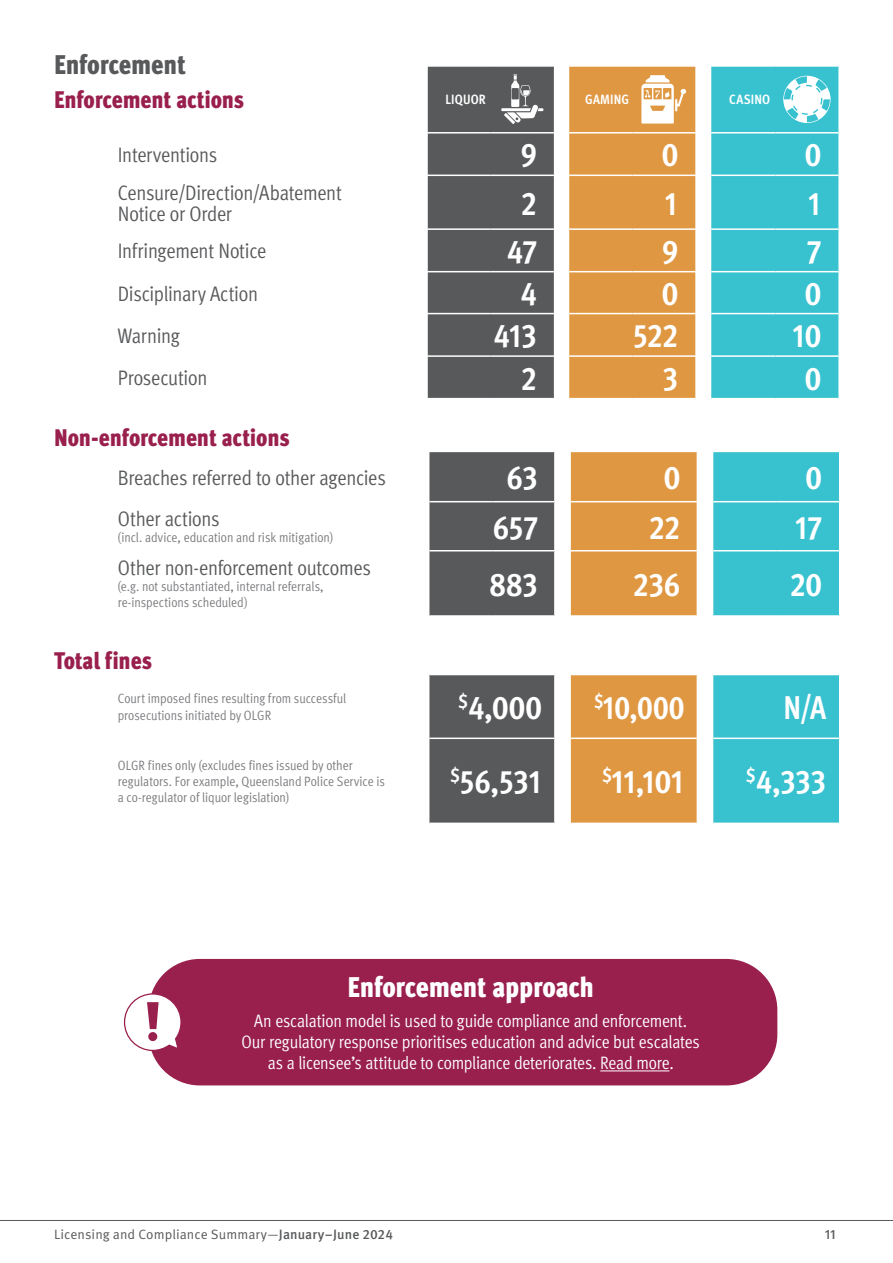
<style>
.page{position:relative;width:893px;height:1263px;background:#fff}
.page>*{position:absolute;margin:0;border:0;box-sizing:border-box;transform-origin:0 0}
.t1{font:700 condensed 33px "Meta Pro";letter-spacing:-.02em;color:#fff}
.t2{font:700 condensed 33px "Meta Pro";letter-spacing:-.02em;color:#fff;scale:.95 1}
.t3{font:900 condensed 28.5px "Meta Pro";letter-spacing:-.01em;color:#fff}
.t4{font:900 condensed 27px "Meta Pro";letter-spacing:-.01em;color:#58595b}
.t5{font:900 condensed 24px "Meta Pro";letter-spacing:-.01em;color:#991f4d}
.t6{font:21px/21px "Meta Pro Cond Norm";letter-spacing:-.015em;color:#58595b}
.t7{font:18px/21px "Meta Pro Cond Norm";letter-spacing:-.015em;color:#fff;text-align:center}
.t8{font:13.5px/16.2px "Meta Pro Cond Norm";color:#797a7d}
.t9{font:13.5px "Meta Pro Norm";letter-spacing:.005em;color:#58595b}
.t10{font:700 condensed 13.5px "Meta Pro";letter-spacing:.01em;color:#fff}
.t11{font:500 13.5px "Meta Pro";color:#58595b}
.s1{font-family:"Meta Pro";font-weight:500}
</style>
<div class="page">
<svg style="left:428px;top:66px;width:410px;height:333px;background:#8b9e89"></svg>
<svg style="left:429px;top:452px;width:410px;height:164px;background:#879a85"></svg>
<hr style="left:571px;top:501px;width:63px;height:1px;background:#fff">
<hr style="left:634px;top:501px;width:63px;height:1px;background:#fff">
<hr style="left:713px;top:501px;width:63px;height:1px;background:#fff">
<hr style="left:776px;top:501px;width:63px;height:1px;background:#fff">
<hr style="left:571px;top:550px;width:63px;height:1px;background:#fff">
<hr style="left:634px;top:550px;width:63px;height:1px;background:#fff">
<hr style="left:713px;top:550px;width:63px;height:1px;background:#fff">
<hr style="left:776px;top:550px;width:63px;height:1px;background:#fff">
<hr style="left:571px;top:615px;width:63px;height:2px;background:#fff">
<hr style="left:634px;top:615px;width:63px;height:2px;background:#fff">
<hr style="left:713px;top:615px;width:63px;height:2px;background:#fff">
<hr style="left:776px;top:615px;width:63px;height:2px;background:#fff">
<svg style="left:429px;top:675px;width:410px;height:149px;background:#869a85"></svg>
<hr style="left:571px;top:737px;width:126px;height:2px;background:#fff">
<hr style="left:713px;top:737px;width:126px;height:2px;background:#fff">
<hr style="left:571px;top:823px;width:126px;height:1px;background:#fff">
<hr style="left:713px;top:823px;width:126px;height:1px;background:#fff">
<div style="left:149px;top:959px;width:628px;height:126px;background:#991f4d;border-radius:51px"></div>
<hr style="left:600px;top:1070px;width:69px;height:1px;background:#fff">
<svg style="left:123px;top:993px;width:58px;height:59px"></svg>
<div style="left:148px;top:1032px;width:9px;height:9px;background:#991f4d;border-radius:50%"></div>
<hr style="left:0;top:1220px;width:893px;height:1px;background:#58595b">
<h3 class="t4" style="left:54px;top:44px;width:133px">Enforcement</h3>
<h3 class="t5" style="left:54px;top:81px;width:192px">Enforcement actions</h3>
<p class="t10" style="left:446px;top:89px;width:42px">LIQUOR</p>
<p class="t10" style="left:585px;top:89px;width:46px">GAMING</p>
<p class="t10" style="left:729px;top:89px;width:42px">CASINO</p>
<h3 class="t6" style="left:118px;top:143px;width:101px">Interventions</h3>
<h1 class="t1" style="left:520px;top:130px;width:18px">9</h1>
<h1 class="t1" style="left:662px;top:130px;width:18px">0</h1>
<h1 class="t1" style="left:805px;top:130px;width:18px">0</h1>
<h3 class="t6" style="left:118px;top:181px;width:226px">Censure/Direction/Abatement<br>Notice or Order</h3>
<h1 class="t1" style="left:521px;top:178px;width:17px">2</h1>
<h1 class="t1" style="left:665px;top:178px;width:15px">1</h1>
<h1 class="t1" style="left:808px;top:178px;width:15px">1</h1>
<h3 class="t6" style="left:118px;top:239px;width:150px">Infringement Notice</h3>
<h1 class="t1" style="left:507px;top:226px;width:32px">47</h1>
<h1 class="t1" style="left:662px;top:226px;width:18px">9</h1>
<h1 class="t1" style="left:807px;top:226px;width:16px">7</h1>
<h3 class="t6" style="left:118px;top:281px;width:142px">Disciplinary Action</h3>
<h1 class="t1" style="left:520px;top:268px;width:18px">4</h1>
<h1 class="t1" style="left:662px;top:268px;width:18px">0</h1>
<h1 class="t1" style="left:805px;top:268px;width:18px">0</h1>
<h3 class="t6" style="left:118px;top:324px;width:63px">Warning</h3>
<h1 class="t1" style="left:493px;top:310px;width:45px">413</h1>
<h1 class="t1" style="left:633px;top:310px;width:47px">522</h1>
<h1 class="t1" style="left:792px;top:310px;width:30px">10</h1>
<h3 class="t6" style="left:118px;top:366px;width:91px">Prosecution</h3>
<h1 class="t1" style="left:521px;top:353px;width:17px">2</h1>
<h1 class="t1" style="left:662px;top:353px;width:17px">3</h1>
<h1 class="t1" style="left:805px;top:353px;width:18px">0</h1>
<h3 class="t5" style="left:54px;top:419px;width:237px">Non-enforcement actions</h3>
<h3 class="t6" style="left:118px;top:466px;width:270px">Breaches referred to other agencies</h3>
<h1 class="t1" style="left:506px;top:453px;width:33px">63</h1>
<h1 class="t1" style="left:664px;top:453px;width:18px">0</h1>
<h1 class="t1" style="left:805px;top:453px;width:18px">0</h1>
<h3 class="t6" style="left:118px;top:507px;width:103px">Other actions</h3>
<p class="t8" style="left:118px;top:529px;width:217px">(incl. advice, education and risk mitigation)</p>
<h1 class="t1" style="left:493px;top:502px;width:47px">657</h1>
<h1 class="t1" style="left:650px;top:502px;width:32px">22</h1>
<h1 class="t1" style="left:795px;top:502px;width:28px">17</h1>
<h3 class="t6" style="left:118px;top:556px;width:255px">Other non-enforcement outcomes</h3>
<p class="t8" style="left:118px;top:578px;width:207px">(e.g. not substantiated, internal referrals, re-inspections scheduled)</p>
<h1 class="t1" style="left:489px;top:559px;width:50px">883</h1>
<h1 class="t1" style="left:633px;top:559px;width:48px">236</h1>
<h1 class="t1" style="left:790px;top:559px;width:33px">20</h1>
<h3 class="t5" style="left:54px;top:641px;width:100px">Total fines</h3>
<p class="t8" style="left:118px;top:690px;width:230px">Court imposed fines resulting from successful prosecutions initiated by OLGR</p>
<h1 class="t1" style="left:458px;top:682px;width:86px"><sup>$</sup>4,000</h1>
<h1 class="t2" style="left:594px;top:682px;width:97px"><sup>$</sup>10,000</h1>
<h1 class="t2" style="left:783px;top:682px;width:47px">N/A</h1>
<p class="t8" style="left:118px;top:756px;width:269px">OLGR fines only (excludes fines issued by other regulators. For example, Queensland Police Service is a co-regulator of liquor legislation)</p>
<h1 class="t1" style="left:450px;top:756px;width:94px"><sup>$</sup>56,531</h1>
<h1 class="t1" style="left:602px;top:756px;width:84px"><sup>$</sup>11,101</h1>
<h1 class="t1" style="left:746px;top:756px;width:82px"><sup>$</sup>4,333</h1>
<h2 class="t3" style="left:347px;top:965px;width:248px">Enforcement approach</h2>
<h3 class="t7" style="left:242px;top:1009px;width:460px">An escalation model is used to guide compliance and enforcement.<br>Our regulatory response prioritises education and advice but escalates as a licensee’s attitude to compliance deteriorates. Read more.</h3>
<p class="t9" style="left:54px;top:1224px;width:340px">Licensing and Compliance Summary—<span class="s1">January–June 2024</span></p>
<p class="t11" style="left:825px;top:1224px;width:12px">11</p>
</div>
